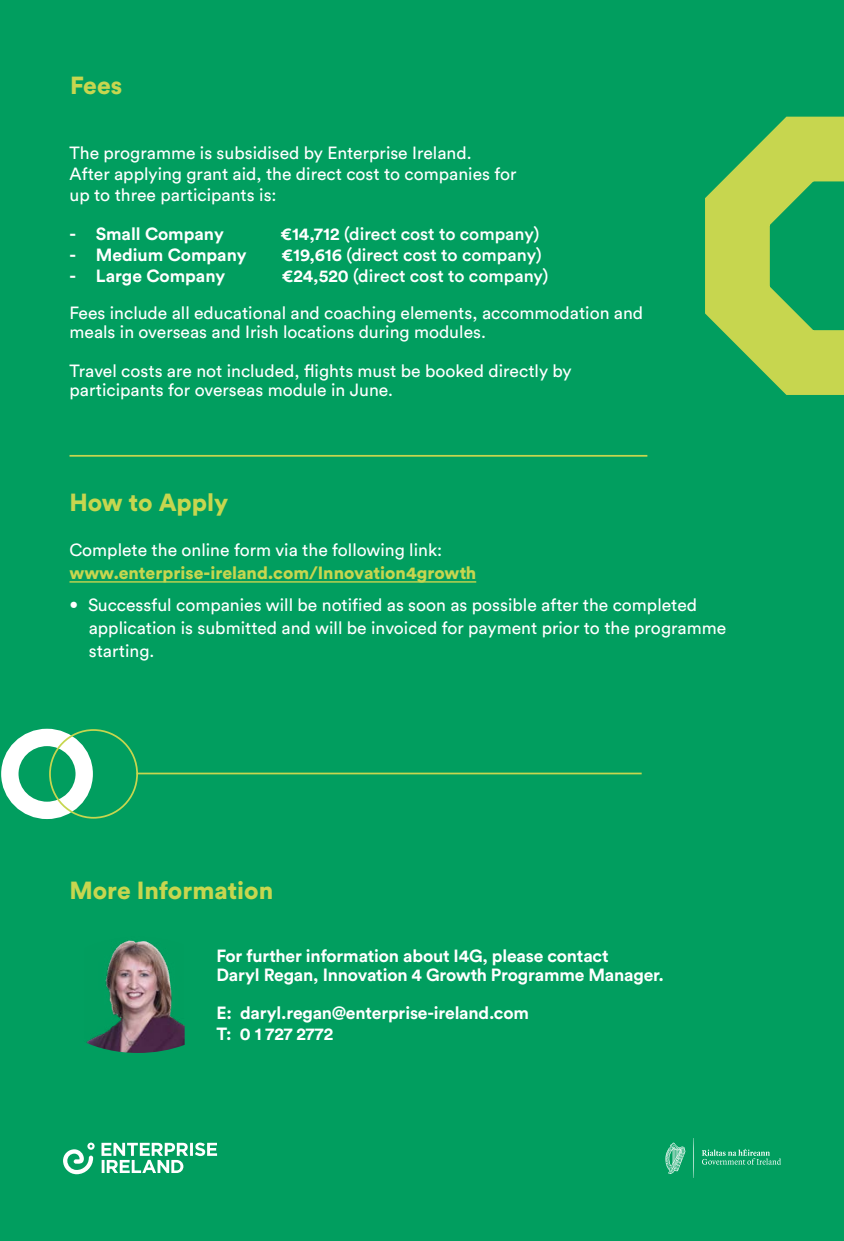
<style>
.page{position:relative;width:844px;height:1241px;background:#fff}
.page>*{position:absolute;margin:0;border:0;box-sizing:border-box;transform-origin:0 0}
.t1{font:900 24.5px "Circular Std";color:#c7d64f}
.t2{font:17.5px/21px "Circular Std";color:#fff}
.t3{font:700 17.5px/19.2px "Circular Std";letter-spacing:-.01em;color:#fff}
.t4{font:500 17.5px "Circular Std";color:#fff}
.t5{font:900 17.5px "Circular Std";color:#c7d64f}
.s1{font-weight:700}
.s2{font-weight:500}
.s3{font-family:"Helvetica Neue";font-weight:300}
</style>
<div class="page">
<div style="left:0;top:0;width:843px;height:1240px;background:#019e5f"></div>
<div style="left:1px;top:728px;width:92px;height:91px;border:17px solid #fff;border-radius:50%"></div>
<div style="left:49px;top:729px;width:89px;height:89px;border:2px solid #c7d64f;border-radius:50%"></div>
<svg style="left:701px;top:1148px;width:79px;height:16px"></svg>
<svg style="left:693px;top:1138px;width:1px;height:39px"></svg>
<svg style="left:665px;top:1142px;width:20px;height:31px"></svg>
<hr style="left:69px;top:581px;width:407px;height:1px;background:#c7d64f">
<hr style="left:69px;top:455px;width:578px;height:1px;background:#c7d64f">
<hr style="left:136px;top:772px;width:505px;height:2px;background:#c7d64f">
<svg style="left:63px;top:1142px;width:32px;height:31px"></svg>
<svg style="left:101px;top:1142px;width:116px;height:30px"></svg>
<svg style="left:705px;top:116px;width:138px;height:279px"></svg>
<img style="left:86px;top:940px;width:99px;height:112px">
<h1 class="t1" style="left:70px;top:69px;width:53px">Fees</h1>
<p class="t2" style="left:69px;top:142px;width:448px">The programme is subsidised by Enterprise Ireland.<br>After applying grant aid, the direct cost to companies for up to three participants is:</p>
<p class="t3" style="left:69px;top:224px;width:156px">- Small Company</p>
<p class="t4" style="left:280px;top:223px;width:261px"><span class="s1">€14,712</span> (direct cost to company)</p>
<p class="t3" style="left:69px;top:245px;width:178px">- Medium Company</p>
<p class="t4" style="left:281px;top:244px;width:262px"><span class="s1">€19,616</span> (direct cost to company)</p>
<p class="t3" style="left:69px;top:266px;width:157px">- Large Company</p>
<p class="t2" style="left:69px;top:257px;width:575px;line-height:36.8px;text-indent:212px"><span class="s1">€24,520</span> <span class="s2">(direct cost to company)<br></span>Fees include all educational and coaching elements, accommodation and</p>
<p class="t2" style="left:69px;top:321px;width:418px">meals in overseas and Irish locations during modules.</p>
<p class="t2" style="left:69px;top:360px;width:503px;line-height:19.2px">Travel costs are not included, flights must be booked directly by participants for overseas module in June.</p>
<h1 class="t1" style="left:69px;top:486px;width:160px">How to Apply</h1>
<p class="t2" style="left:69px;top:539px;width:374px">Complete the online form via the following link:</p>
<p class="t5" style="left:69px;top:560px;width:408px">www.enterprise-ireland.com/Innovation4growth</p>
<p class="t2" style="left:89px;top:593px;width:638px;line-height:22.8px;text-indent:-19px"><span class="s3">•</span> Successful companies will be notified as soon as possible after the completed application is submitted and will be invoiced for payment prior to the programme starting.</p>
<h1 class="t1" style="left:69px;top:873px;width:205px">More Information</h1>
<p class="t3" style="left:216px;top:945px;width:449px">For further information about I4G, please contact<br>Daryl Regan, Innovation 4 Growth Programme Manager.</p>
<p class="t3" style="left:216px;top:1002px;width:314px;line-height:21px">E: daryl.regan@enterprise-ireland.com<br>T: 0 1 727 2772</p>
</div>
